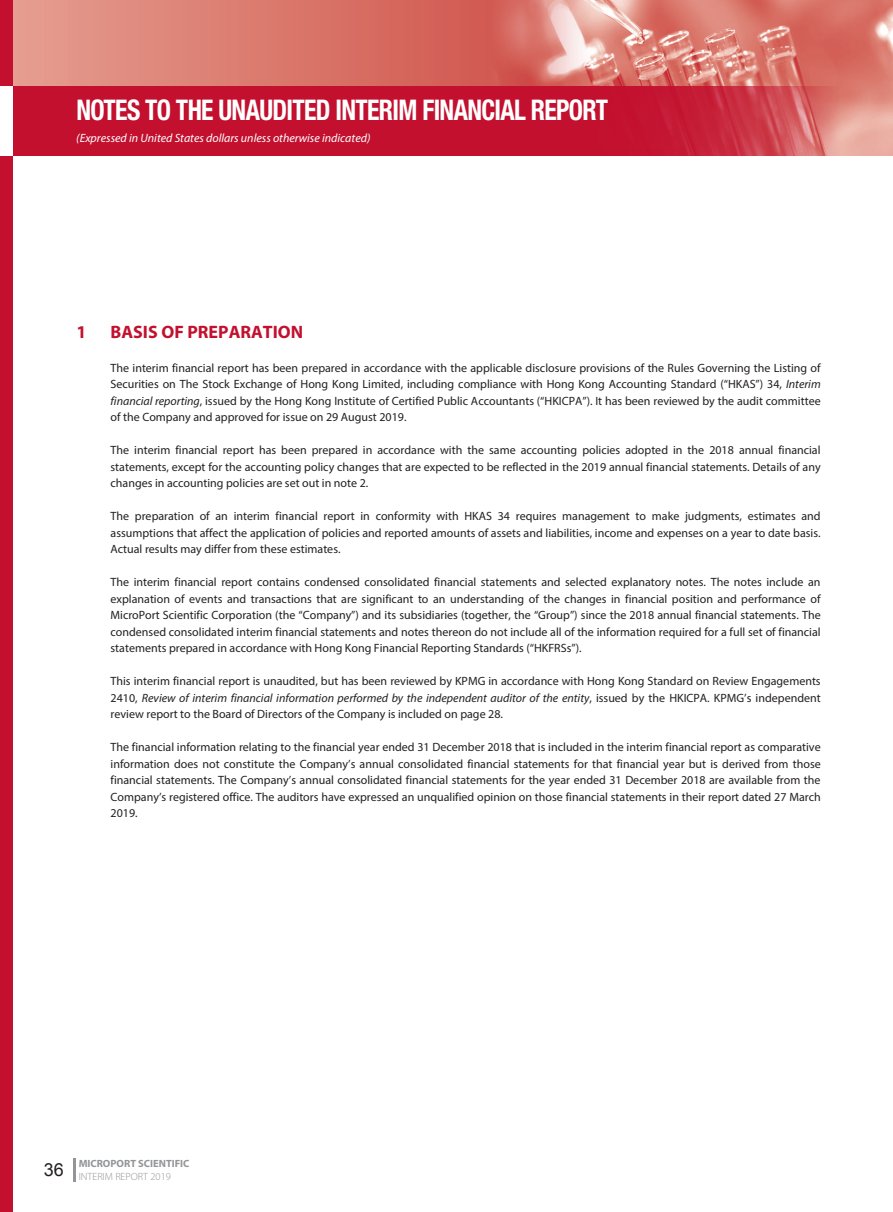
<style>
.page{position:relative;width:893px;height:1212px;background:#fff}
.page>*{position:absolute;margin:0;border:0;box-sizing:border-box;transform-origin:0 0}
.t1{font:700 condensed 28.5px "Helvetica Neue LT Std";color:#fff;scale:.9 1}
.t2{font:700 18px "Myriad Pro";color:#c3102f}
.t3{font:12px/16.5px "Myriad Pro";color:#231f20;text-align:justify}
.t4{font:italic 12px "Myriad Pro";color:#fff}
.t5{font:300 10.5px/13.2px "Myriad Pro";color:#939598}
.t6{font:700 10.5px "Myriad Pro";color:#939598}
.s1{font-style:italic}
.s2{font-weight:700}
</style>
<div class="page">
<svg style="left:13px;top:0;width:879px;height:87px"></svg>
<svg style="left:13px;top:87px;width:879px;height:69px;fill:#c3102f"></svg>
<div style="left:0;top:0;width:13px;height:1212px;background:#c3102f"></div>
<div style="left:0;top:87px;width:13px;height:69px;background:#fff"></div>
<svg style="left:892px;top:0;width:1px;height:87px"></svg>
<hr style="left:892px;top:87px;width:1px;height:69px;background:#c3102f">
<hr style="left:73px;top:1158px;width:3px;height:23px;background:#939598">
<h1 class="t1" style="left:77px;top:93px;width:31px">NOTES</h1>
<h1 class="t1" style="left:145px;top:93px;width:97px">TOTHE UNAUDITED</h1>
<h1 class="t1" style="left:336px;top:93px;width:14px">INTERIM</h1>
<h1 class="t1" style="left:422px;top:93px;width:14px">FINANCIAL</h1>
<h1 class="t1" style="left:531px;top:93px;width:15px">REPORT</h1>
<p class="t4" style="left:76px;top:131px;width:296px">(Expressed in United States dollars unless otherwise indicated)</p>
<h2 class="t2" style="left:77px;top:320px;width:11px">1</h2>
<h2 class="t2" style="left:111px;top:320px;width:194px">BASIS OF PREPARATION</h2>
<p class="t3" style="left:111px;top:359px;width:712px">The interim financial report has been prepared in accordance with the applicable disclosure provisions of the Rules Governing the Listing of Securities on The Stock Exchange of Hong Kong Limited, including compliance with Hong Kong Accounting Standard (“HKAS”) 34, <span class="s1">Interim financial reporting</span>, issued by the Hong Kong Institute of Certified Public Accountants (“HKICPA”). It has been reviewed by the audit committee of the Company and approved for issue on 29 August 2019.</p>
<p class="t3" style="left:111px;top:441px;width:712px">The interim financial report has been prepared in accordance with the same accounting policies adopted in the 2018 annual financial statements, except for the accounting policy changes that are expected to be reflected in the 2019 annual financial statements. Details of any changes in accounting policies are set out in note 2.</p>
<p class="t3" style="left:111px;top:507px;width:712px">The preparation of an interim financial report in conformity with HKAS 34 requires management to make judgments, estimates and assumptions that affect the application of policies and reported amounts of assets and liabilities, income and expenses on a year to date basis.<br>Actual results may differ from these estimates.</p>
<p class="t3" style="left:111px;top:573px;width:712px">The interim financial report contains condensed consolidated financial statements and selected explanatory notes. The notes include an explanation of events and transactions that are significant to an understanding of the changes in financial position and performance of MicroPort Scientific Corporation (the “Company”) and its subsidiaries (together, the “Group”) since the 2018 annual financial statements. The condensed consolidated interim financial statements and notes thereon do not include all of the information required for a full set of financial statements prepared in accordance with Hong Kong Financial Reporting Standards (“HKFRSs”).</p>
<p class="t3" style="left:111px;top:672px;width:712px">This interim financial report is unaudited, but has been reviewed by KPMG in accordance with Hong Kong Standard on Review Engagements 2410, <span class="s1">Review of interim financial information performed by the independent auditor of the entity</span>, issued by the HKICPA. KPMG’s independent review report to the Board of Directors of the Company is included on page 28.</p>
<p class="t3" style="left:111px;top:738px;width:712px">The financial information relating to the financial year ended 31 December 2018 that is included in the interim financial report as comparative information does not constitute the Company’s annual consolidated financial statements for that financial year but is derived from those financial statements. The Company’s annual consolidated financial statements for the year ended 31 December 2018 are available from the Company’s registered office. The auditors have expressed an unqualified opinion on those financial statements in their report dated 27 March 2019.</p>
<p class="t5" style="left:44px;top:1156px;width:146px;text-indent:80px"><span class="s2">RT SCIENTIFIC<br></span><sup>36</sup> INTERI M REPORT 2019</p>
<p class="t6" style="left:79px;top:1156px;width:33px">MICROPO</p>
</div>
